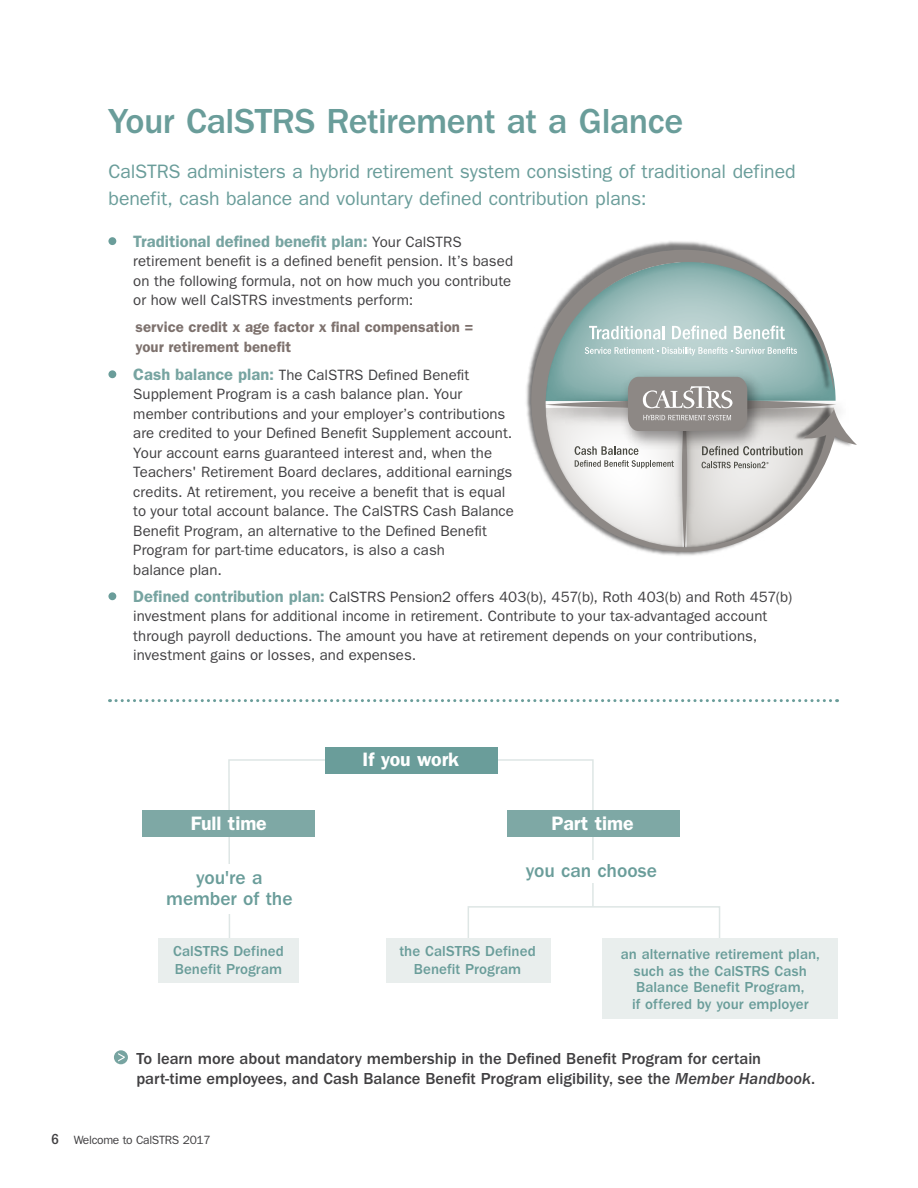
<style>
.page{position:relative;width:918px;height:1188px;background:#fff}
.page>*{position:absolute;margin:0;border:0;box-sizing:border-box;transform-origin:0 0}
.t1{font:500 36px "ITC Franklin Gothic Std";letter-spacing:-.015em;color:#6a9d9a}
.t2{font:19.5px/27px "ITC Franklin Gothic Std";letter-spacing:-.005em;color:#6a9d9a}
.t3{font:500 19.5px/21px "ITC Franklin Gothic Std";letter-spacing:-.005em;color:#6a9d9a;text-align:center}
.t4{font:600 19.5px "ITC Franklin Gothic Std";letter-spacing:-.005em;color:#fff}
.t5{font:500 16.5px/19.5px "ITC Franklin Gothic Std";color:#414042}
.t6{font:600 16.5px "ITC Franklin Gothic Std";letter-spacing:.005em;color:#77a4a1}
.t7{font:15px/19.5px "ITC Franklin Gothic Std";letter-spacing:.005em;color:#414042}
.t8{font:500 15px/16.5px "ITC Franklin Gothic Std";letter-spacing:.005em;color:#6a9d9a;text-align:center}
.t9{font:600 15px/19.5px "ITC Franklin Gothic Std";letter-spacing:.005em;color:#7d716d}
.t10{font:500 condensed 15px "ITC Franklin Gothic Std";color:#414042}
.t11{font:12px "ITC Franklin Gothic Std";letter-spacing:-.025em;color:#414042}
.s1{font-weight:400;font-size:15px;color:#414042}
.s2{font-weight:600;font-size:16.5px;color:#77a4a1}
.s3{font-family:"ITC Franklin Gothic Std Med It";font-weight:400}
</style>
<div class="page">
<svg style="left:228px;top:758px;width:366px;height:192px"></svg>
<div style="left:108px;top:237px;width:8px;height:8px;background:#6a9d9a;border-radius:50%"></div>
<div style="left:108px;top:370px;width:8px;height:8px;background:#6a9d9a;border-radius:50%"></div>
<div style="left:108px;top:592px;width:8px;height:8px;background:#6a9d9a;border-radius:50%"></div>
<div style="left:143px;top:810px;width:172px;height:27px;background:#7ea8a5"></div>
<div style="left:507px;top:810px;width:172px;height:27px;background:#7ea8a5"></div>
<div style="left:526px;top:861px;width:134px;height:22px;background:#fff"></div>
<div style="left:165px;top:864px;width:129px;height:50px;background:#fff"></div>
<div style="left:158px;top:938px;width:140px;height:45px;background:#e9eeed"></div>
<svg style="left:109px;top:699px;width:722px;height:3px"></svg>
<div style="left:325px;top:747px;width:172px;height:27px;background:#6a9d9a"></div>
<div style="left:114px;top:1050px;width:14px;height:14px;background:#77a4a1;border-radius:50%"></div>
<svg style="left:118px;top:1053px;width:7px;height:9px"></svg>
<img style="left:526px;top:241px;width:205px;height:315px">
<svg style="left:531px;top:250px;width:326px;height:302px"></svg>
<svg style="left:544px;top:262px;width:292px;height:286px"></svg>
<svg style="left:467px;top:905px;width:253px;height:44px"></svg>
<div style="left:386px;top:938px;width:164px;height:45px;background:#e9eeed"></div>
<div style="left:603px;top:938px;width:235px;height:81px;background:#e9eeed"></div>
<h1 class="t1" style="left:108px;top:101px;width:576px">Your CalSTRS Retirement at a Glance</h1>
<h2 class="t2" style="left:108px;top:158px;width:689px">CalSTRS administers a hybrid retirement system consisting of traditional defined benefit, cash balance and voluntary defined contribution plans:</h2>
<p class="t6" style="left:133px;top:231px;width:330px">Traditional defined benefit plan: <span class="s1">Your CalSTRS</span></p>
<p class="t7" style="left:133px;top:251px;width:381px;text-align:justify">retirement benefit is a defined benefit pension. It’s based on the following formula, not on how much you contribute or how well CalSTRS investments perform:</p>
<p class="t9" style="left:135px;top:317px;width:340px">service credit x age factor x final compensation = your retirement benefit</p>
<p class="t7" style="left:133px;top:365px;width:382px"><span class="s2">Cash balance plan:</span> The CalSTRS Defined Benefit Supplement Program is a cash balance plan. Your member contributions and your employer’s contributions are credited to your Defined Benefit Supplement account.<br>Your account earns guaranteed interest and, when the Teachers' Retirement Board declares, additional earnings credits. At retirement, you receive a benefit that is equal to your total account balance. The CalSTRS Cash Balance Benefit Program, an alternative to the Defined Benefit Program for part-time educators, is also a cash<br>balance plan.</p>
<p class="t7" style="left:133px;top:587px;width:660px"><span class="s2">Defined contribution plan:</span> CalSTRS Pension2 offers 403(b), 457(b), Roth 403(b) and Roth 457(b) investment plans for additional income in retirement. Contribute to your tax-advantaged account through payroll deductions. The amount you have at retirement depends on your contributions, investment gains or losses, and expenses.</p>
<h2 class="t4" style="left:363px;top:747px;width:98px">If you work</h2>
<h2 class="t4" style="left:191px;top:812px;width:78px">Full time</h2>
<h2 class="t4" style="left:552px;top:812px;width:84px">Part time</h2>
<h2 class="t3" style="left:526px;top:860px;width:133px">you can choose</h2>
<h2 class="t3" style="left:166px;top:867px;width:128px">you're a member of the</h2>
<p class="t8" style="left:173px;top:942px;width:112px;line-height:18.1px;text-align:left">CalSTRS Defined<br>Benefit Program</p>
<p class="t8" style="left:400px;top:942px;width:138px;line-height:18.1px">the CalSTRS Defined<br>Benefit Program</p>
<p class="t8" style="left:621px;top:946px;width:201px">an alternative retirement plan, such as the CalSTRS Cash<br>Balance Benefit Program,<br>if offered by your employer</p>
<p class="t5" style="left:136px;top:1049px;width:680px">To learn more about mandatory membership in the Defined Benefit Program for certain part-time employees, and Cash Balance Benefit Program eligibility, see the <span class="s3">Member Handbook</span>.</p>
<p class="t10" style="left:51px;top:1131px;width:9px">6</p>
<p class="t11" style="left:74px;top:1133px;width:138px">Welcome to CalSTRS 2017</p>
</div>
